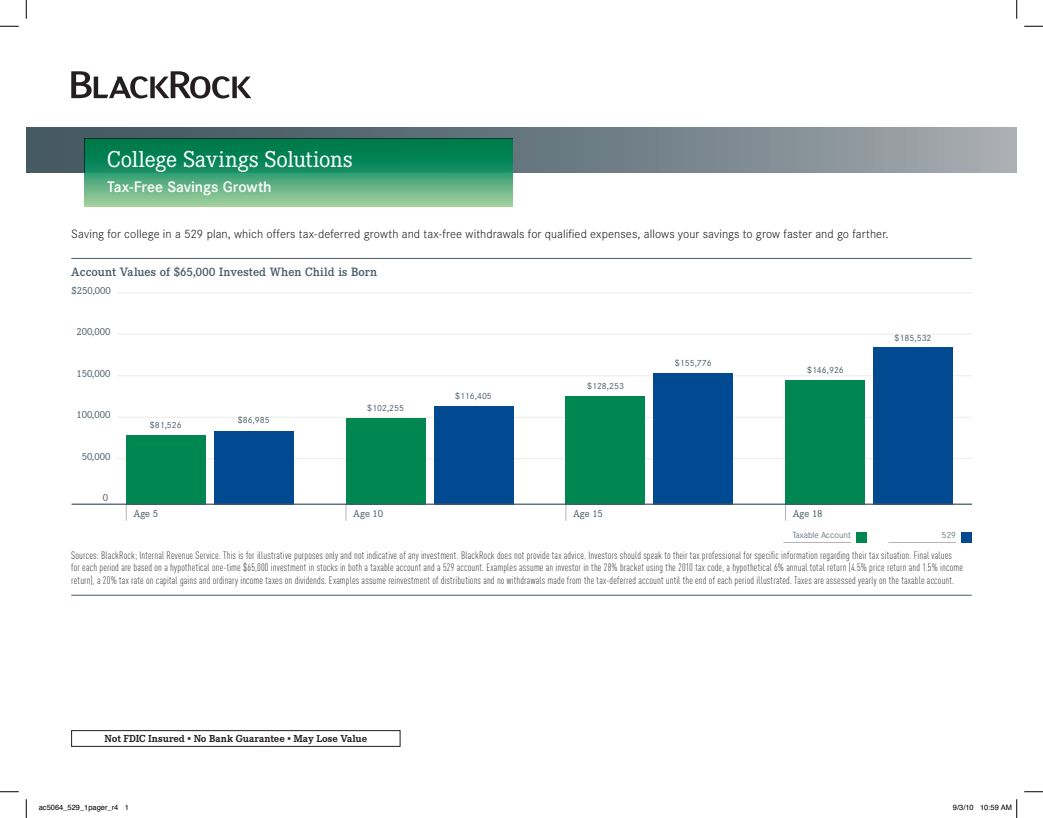
<style>
.page{position:relative;width:1043px;height:818px;background:#fff}
.page>*{position:absolute;margin:0;border:0;box-sizing:border-box;transform-origin:0 0}
.headline_-_18_24{font:22.5px "Corporate E";letter-spacing:-.01em;color:#fff}
.subhead_in_solutions{font:500 15px "Corporate S";letter-spacing:-.005em;color:#fff}
.body_txt_-_9_5_14{font:300 11.88px "Corporate S";letter-spacing:.005em;color:#231f20}
.chart_table_header{font:500 11.88px "Corporate E";letter-spacing:.01em;color:#465a64}
.legal_lt_ital_-_8_10{font:300 10.62px/12.5px "DIN Cond";letter-spacing:.015em;color:#231f20}
.t1{font:10px "Corporate E";color:#465a64}
.t2{font:700 10px "Corporate E";color:#231f20}
.t3{font:8.75px "Corporate S";color:#465a64}
.t4{font:300 8.75px "Corporate S";color:#465a64}
.t5{font:7.5px "Helvetica";color:#000}
</style>
<div class="page">
<svg style="left:26px;top:127px;width:990px;height:45px;background:#75838a"></svg>
<svg style="left:85px;top:139px;width:427px;height:67px;background:#389c6f"></svg>
<svg style="left:71px;top:71px;width:180px;height:27px"></svg>
<hr style="left:71px;top:595px;width:900px;height:1px;background:#465a64">
<hr style="left:71px;top:258px;width:900px;height:1px;background:#465a64">
<hr style="left:117px;top:334px;width:854px;height:1px;background:#eaebec">
<hr style="left:117px;top:375px;width:854px;height:1px;background:#eaebec">
<hr style="left:117px;top:292px;width:854px;height:1px;background:#eaebec">
<hr style="left:117px;top:417px;width:854px;height:1px;background:#eaebec">
<hr style="left:117px;top:458px;width:854px;height:1px;background:#eaebec">
<div style="left:961px;top:532px;width:10px;height:10px;background:#014a91"></div>
<hr style="left:888px;top:542px;width:68px;height:1px;background:#b2b3b7">
<div style="left:856px;top:532px;width:10px;height:10px;background:#008751"></div>
<hr style="left:783px;top:542px;width:68px;height:1px;background:#b2b3b7">
<svg style="left:126px;top:505px;width:1px;height:15px"></svg>
<svg style="left:345px;top:505px;width:1px;height:15px"></svg>
<svg style="left:785px;top:505px;width:1px;height:15px"></svg>
<svg style="left:565px;top:505px;width:1px;height:15px"></svg>
<div style="left:214px;top:431px;width:79px;height:73px;background:#014a91"></div>
<div style="left:434px;top:406px;width:79px;height:98px;background:#014a91"></div>
<div style="left:653px;top:373px;width:79px;height:131px;background:#014a91"></div>
<div style="left:873px;top:347px;width:79px;height:157px;background:#014a91"></div>
<div style="left:126px;top:435px;width:79px;height:69px;background:#008751"></div>
<div style="left:346px;top:418px;width:79px;height:86px;background:#008751"></div>
<div style="left:566px;top:396px;width:79px;height:108px;background:#008751"></div>
<div style="left:785px;top:380px;width:79px;height:124px;background:#008751"></div>
<hr style="left:72px;top:503px;width:899px;height:2px;background:#465a64">
<div style="left:71px;top:730px;width:329px;height:16px;border:1px solid #231f20"></div>
<svg style="left:0;top:25px;width:19px;height:2px"></svg>
<svg style="left:1024px;top:25px;width:18px;height:2px"></svg>
<svg style="left:0;top:791px;width:19px;height:1px"></svg>
<svg style="left:1024px;top:791px;width:18px;height:1px"></svg>
<svg style="left:25px;top:0;width:2px;height:19px"></svg>
<svg style="left:25px;top:799px;width:2px;height:19px"></svg>
<svg style="left:1016px;top:0;width:1px;height:19px"></svg>
<svg style="left:1016px;top:799px;width:1px;height:19px"></svg>
<p class="headline_-_18_24" style="left:107px;top:146px;width:247px">College Savings Solutions</p>
<p class="subhead_in_solutions" style="left:107px;top:178px;width:166px">Tax-Free Savings Growth</p>
<p class="body_txt_-_9_5_14" style="left:71px;top:227px;width:819px">Saving for college in a 529 plan, which offers tax-deferred growth and tax-free withdrawals for qualified expenses, allows your savings to grow faster and go farther.</p>
<p class="chart_table_header" style="left:71px;top:264px;width:307px">Account Values of $65,000 Invested When Child is Born</p>
<p class="t1" style="left:72px;top:284px;width:41px">$250,000</p>
<p class="t1" style="left:76px;top:326px;width:35px">200,000</p>
<p class="t1" style="left:76px;top:367px;width:35px">150,000</p>
<p class="t1" style="left:76px;top:409px;width:35px">100,000</p>
<p class="t1" style="left:82px;top:450px;width:30px">50,000</p>
<p class="t1" style="left:103px;top:492px;width:7px">0</p>
<p class="t3" style="left:367px;top:403px;width:38px">$102,255</p>
<p class="t3" style="left:238px;top:415px;width:33px">$86,985</p>
<p class="t3" style="left:150px;top:420px;width:33px">$81,526</p>
<p class="t3" style="left:455px;top:391px;width:38px">$116,405</p>
<p class="t3" style="left:587px;top:380px;width:38px">$128,253</p>
<p class="t3" style="left:675px;top:357px;width:38px">$155,776</p>
<p class="t3" style="left:807px;top:365px;width:38px">$146,926</p>
<p class="t1" style="left:133px;top:507px;width:26px">Age 5</p>
<p class="t1" style="left:353px;top:507px;width:31px">Age 10</p>
<p class="t1" style="left:573px;top:507px;width:31px">Age 15</p>
<p class="t1" style="left:792px;top:507px;width:31px">Age 18</p>
<p class="t3" style="left:894px;top:332px;width:38px">$185,532</p>
<p class="t4" style="left:792px;top:530px;width:60px">Taxable Account</p>
<p class="t4" style="left:941px;top:530px;width:16px">529</p>
<p class="legal_lt_ital_-_8_10" style="left:71px;top:548px;width:893px">Sources: BlackRock; Internal Revenue Service. This is for illustrative purposes only and not indicative of any investment. BlackRock does not provide tax advice. Investors should speak to their tax professional for specific information regarding their tax situation. Final values for each period are based on a hypothetical one-time $65,000 investment in stocks in both a taxable account and a 529 account. Examples assume an investor in the 28% bracket using the 2010 tax code, a hypothetical 6% annual total return (4.5% price return and 1.5% income return), a 20% tax rate on capital gains and ordinary income taxes on dividends. Examples assume reinvestment of distributions and no withdrawals made from the tax-deferred account until the end of each period illustrated. Taxes are assessed yearly on the taxable account.</p>
<p class="t2" style="left:104px;top:732px;width:264px">Not FDIC Insured • No Bank Guarantee • May Lose Value</p>
<p class="t5" style="left:39px;top:802px;width:92px">ac5064_529_1pager_r4 1</p>
<p class="t5" style="left:952px;top:802px;width:61px">9/3/10 10:59 AM</p>
</div>
